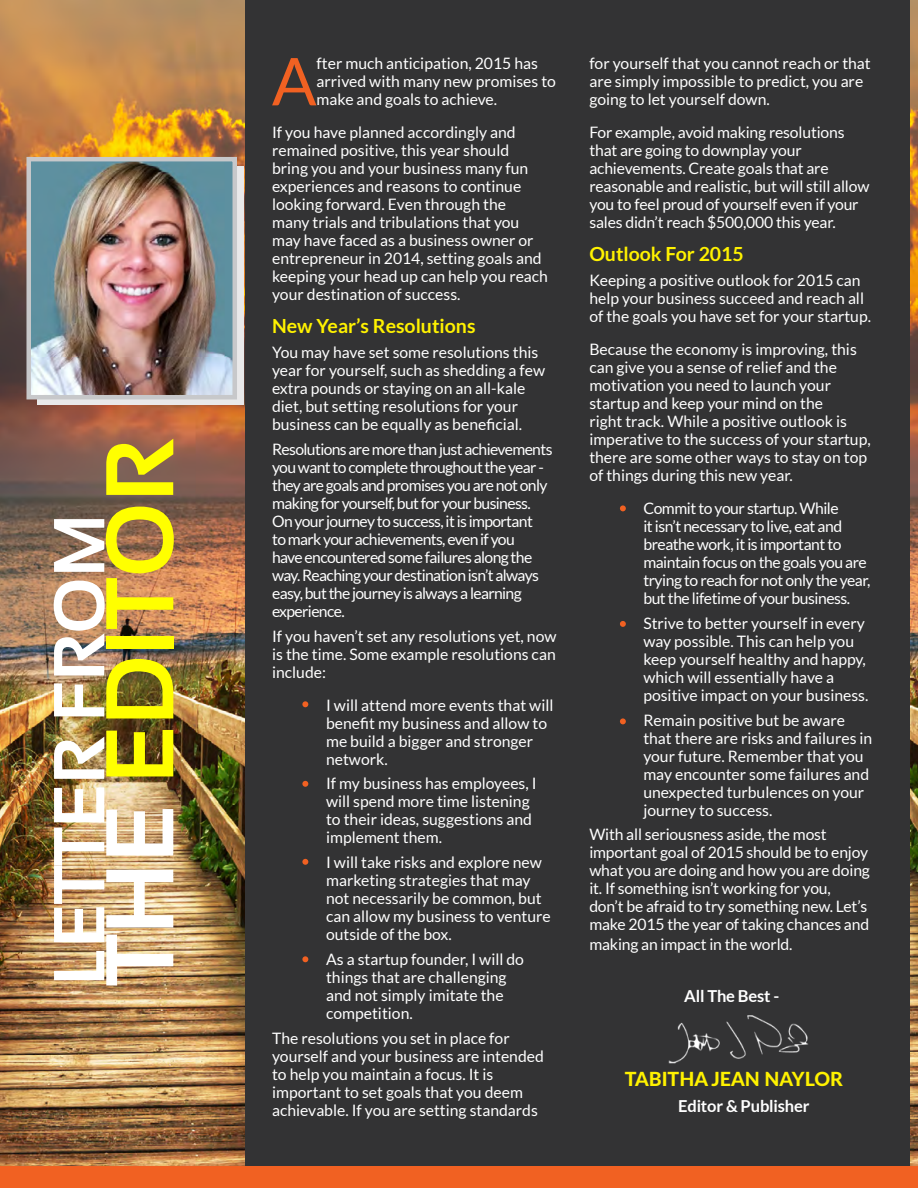
<style>
.page{position:relative;width:918px;height:1188px;background:#fff}
.page>*{position:absolute;margin:0;border:0;box-sizing:border-box;transform-origin:0 0}
.t1{font:700 96px "Sansation";color:#ff0}
.t2{font:700 72px "Sansation";color:#fff}
.t3{font:66px "Lato";color:#f16122}
.t4{font:700 19.5px "Lato";color:#fff200}
.t5{font:800 19.5px "Lato";color:#fff200}
.t6{font:700 16.5px "Lato";letter-spacing:-.01em;color:#fff}
.t7{font:15.75px/18px "Lato";color:#fff}
.t8{font:15.75px/18px "Lato";letter-spacing:-.04em;color:#fff}
.t9{font:15.75px/18px "Lato";letter-spacing:-.03em;color:#fff}
.s1{color:#fff}
</style>
<div class="page">
<img style="left:0;top:0;width:246px;height:1166px">
<img style="left:910px;top:0;width:8px;height:1166px">
<div style="left:38px;top:167px;width:206px;height:238px;background:#e9e9ea"></div>
<img style="left:31px;top:162px;width:201px;height:232px">
<div style="left:26px;top:157px;width:211px;height:242px;border:4px solid #c7c8ca"></div>
<div style="left:246px;top:0;width:664px;height:1177px;background:#333334"></div>
<div style="left:0;top:1166px;width:918px;height:22px;background:#f16122"></div>
<img style="left:668px;top:1015px;width:140px;height:49px">
<svg style="left:302px;top:701px;width:6px;height:6px"></svg>
<svg style="left:620px;top:505px;width:6px;height:6px"></svg>
<svg style="left:620px;top:621px;width:6px;height:6px"></svg>
<svg style="left:620px;top:718px;width:6px;height:6px"></svg>
<svg style="left:302px;top:781px;width:6px;height:6px"></svg>
<svg style="left:302px;top:859px;width:6px;height:6px"></svg>
<svg style="left:302px;top:956px;width:6px;height:6px"></svg>
<h1 class="t1" style="left:86px;top:986px;width:548px;rotate:-90deg"><span class="s1">THE</span> EDITOR</h1>
<h2 class="t2" style="left:39px;top:986px;width:473px;rotate:-90deg">LETTER FROM</h2>
<h3 class="t3" style="left:272px;top:45px;width:46px">A</h3>
<p class="t7" style="left:317px;top:55px;width:241px">fter much anticipation, 2015 has arrived with many new promises to make and goals to achieve.</p>
<p class="t7" style="left:272px;top:124px;width:277px">If you have planned accordingly and remained positive, this year should bring you and your business many fun experiences and reasons to continue looking forward. Even through the<br>many trials and tribulations that you may have faced as a business owner or entrepreneur in 2014, setting goals and keeping your head up can help you reach your destination of success.</p>
<p class="t4" style="left:272px;top:315px;width:205px">New Year’s Resolutions</p>
<p class="t7" style="left:272px;top:343px;width:275px">You may have set some resolutions this year for yourself, such as shedding a few extra pounds or staying on an all-kale diet, but setting resolutions for your business can be equally as beneficial.</p>
<p class="t8" style="left:272px;top:440px;width:282px">Resolutions are more than just achievements you want to complete throughout the year - they are goals and promises you are not only making for yourself, but for your business.<br>On your journey to success, it is important<br>to mark your achievements, even if you<br>have encountered some failures along the way. Reaching your destination isn’t always easy, but the journey is always a learning experience.</p>
<p class="t7" style="left:272px;top:627px;width:286px;text-align:justify">If you haven’t set any resolutions yet, now is the time. Some example resolutions can include:</p>
<p class="t7" style="left:326px;top:696px;width:229px">I will attend more events that will benefit my business and allow to me build a bigger and stronger network.</p>
<p class="t7" style="left:326px;top:775px;width:212px">If my business has employees, I will spend more time listening to their ideas, suggestions and implement them.</p>
<p class="t7" style="left:326px;top:853px;width:226px">I will take risks and explore new marketing strategies that may not necessarily be common, but can allow my business to venture outside of the box.</p>
<p class="t7" style="left:326px;top:950px;width:199px">As a startup founder, I will do things that are challenging and not simply imitate the competition.</p>
<p class="t7" style="left:272px;top:1029px;width:273px">The resolutions you set in place for yourself and your business are intended to help you maintain a focus. It is important to set goals that you deem achievable. If you are setting standards</p>
<p class="t7" style="left:589px;top:55px;width:283px">for yourself that you cannot reach or that are simply impossible to predict, you are going to let yourself down.</p>
<p class="t7" style="left:589px;top:124px;width:282px">For example, avoid making resolutions that are going to downplay your achievements. Create goals that are reasonable and realistic, but will still allow you to feel proud of yourself even if your sales didn’t reach $500,000 this year.</p>
<p class="t4" style="left:589px;top:243px;width:156px">Outlook For 2015</p>
<p class="t7" style="left:589px;top:271px;width:283px">Keeping a positive outlook for 2015 can help your business succeed and reach all of the goals you have set for your startup.</p>
<p class="t7" style="left:589px;top:340px;width:283px">Because the economy is improving, this can give you a sense of relief and the motivation you need to launch your startup and keep your mind on the<br>right track. While a positive outlook is imperative to the success of your startup, there are some other ways to stay on top of things during this new year.</p>
<p class="t9" style="left:643px;top:499px;width:229px">Commit to your startup. While<br>it isn’t necessary to live, eat and breathe work, it is important to maintain focus on the goals you are trying to reach for not only the year, but the lifetime of your business.</p>
<p class="t7" style="left:643px;top:614px;width:227px">Strive to better yourself in every way possible. This can help you keep yourself healthy and happy, which will essentially have a positive impact on your business.</p>
<p class="t7" style="left:643px;top:711px;width:230px">Remain positive but be aware that there are risks and failures in your future. Remember that you may encounter some failures and unexpected turbulences on your journey to success.</p>
<p class="t7" style="left:589px;top:826px;width:282px">With all seriousness aside, the most important goal of 2015 should be to enjoy what you are doing and how you are doing it. If something isn’t working for you,<br>don’t be afraid to try something new. Let’s make 2015 the year of taking chances and</p>
<p class="t7" style="left:589px;top:935px;width:205px">making an impact in the world.</p>
<p class="t6" style="left:684px;top:987px;width:97px">All The Best -</p>
<p class="t5" style="left:625px;top:1064px;width:220px">TABITHA JEAN NAYLOR</p>
<p class="t6" style="left:678px;top:1096px;width:133px">Editor &amp; Publisher</p>
</div>
